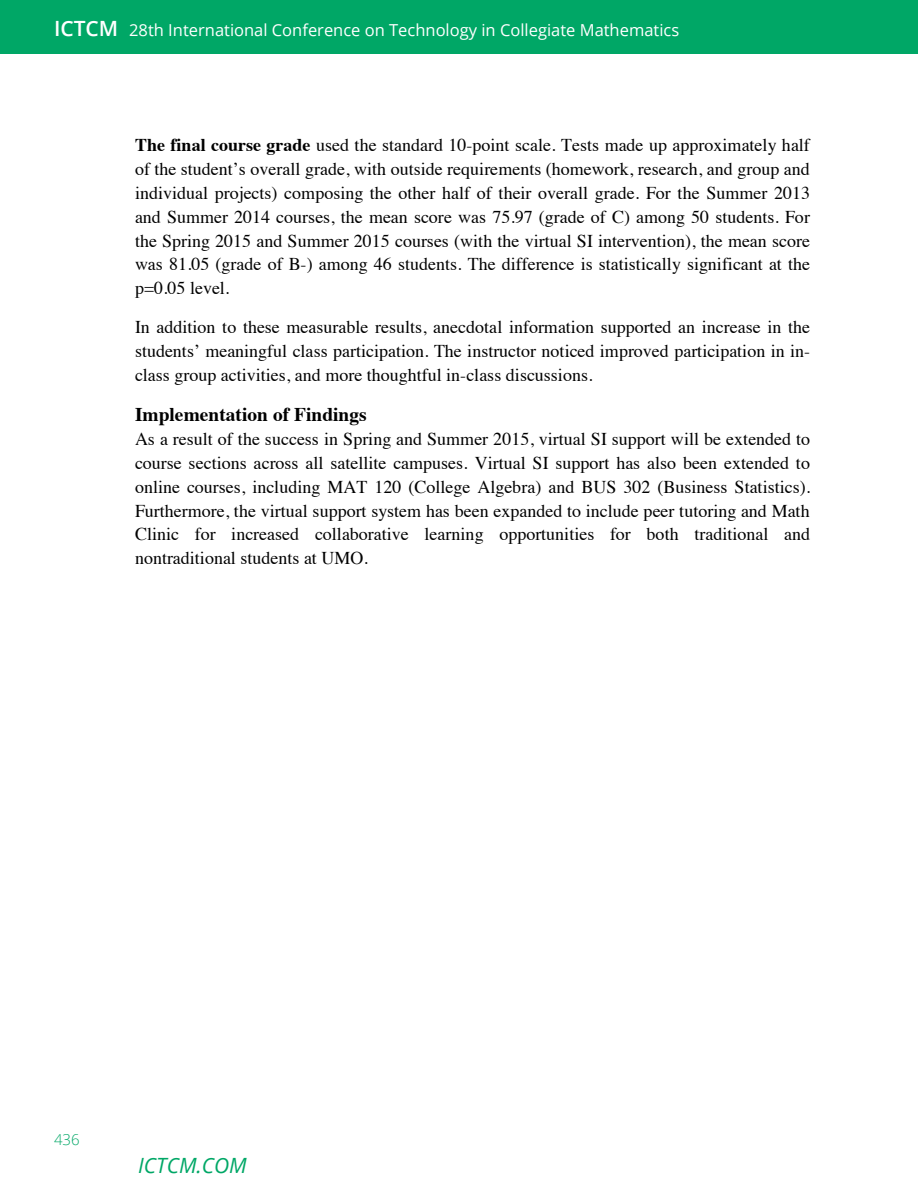
<style>
.page{position:relative;width:918px;height:1188px;background:#fff}
.page>*{position:absolute;margin:0;border:0;box-sizing:border-box;transform-origin:0 0}
.t1{font:italic 21px "Open Sans";color:#00a766}
.t2{font:700 19.5px "Times";color:#000}
.t3{font:18px/23.9px "Times";color:#000;text-align:justify}
.t4{font:16.5px "Open Sans";color:#fff}
.t5{font:300 15px "Open Sans";color:#00a766}
.s1{font-weight:600;font-size:21px}
.s2{font-weight:700}
</style>
<div class="page">
<div style="left:0;top:0;width:918px;height:54px;background:#00a766"></div>
<p class="t4" style="left:54px;top:19px;width:627px"><span class="s1">ICTCM</span> 28th International Conference on Technology in Collegiate Mathematics</p>
<p class="t3" style="left:135px;top:132px;width:677px"><span class="s2">The final course grade</span> used the standard 10-point scale. Tests made up approximately half of the student’s overall grade, with outside requirements (homework, research, and group and individual projects) composing the other half of their overall grade. For the Summer 2013 and Summer 2014 courses, the mean score was 75.97 (grade of C) among 50 students. For the Spring 2015 and Summer 2015 courses (with the virtual SI intervention), the mean score was 81.05 (grade of B-) among 46 students. The difference is statistically significant at the p=0.05 level.</p>
<p class="t3" style="left:135px;top:314px;width:677px">In addition to these measurable results, anecdotal information supported an increase in the students’ meaningful class participation. The instructor noticed improved participation in in&shy;class group activities, and more thoughtful in-class discussions.</p>
<p class="t2" style="left:135px;top:396px;width:233px">Implementation of Findings</p>
<p class="t3" style="left:135px;top:426px;width:677px">As a result of the success in Spring and Summer 2015, virtual SI support will be extended to course sections across all satellite campuses. Virtual SI support has also been extended to online courses, including MAT 120 (College Algebra) and BUS 302 (Business Statistics).<br>Furthermore, the virtual support system has been expanded to include peer tutoring and Math Clinic for increased collaborative learning opportunities for both traditional and nontraditional students at UMO.</p>
<p class="t5" style="left:54px;top:1130px;width:27px">436</p>
<p class="t1" style="left:138px;top:1151px;width:110px">ICTCM.COM</p>
</div>
